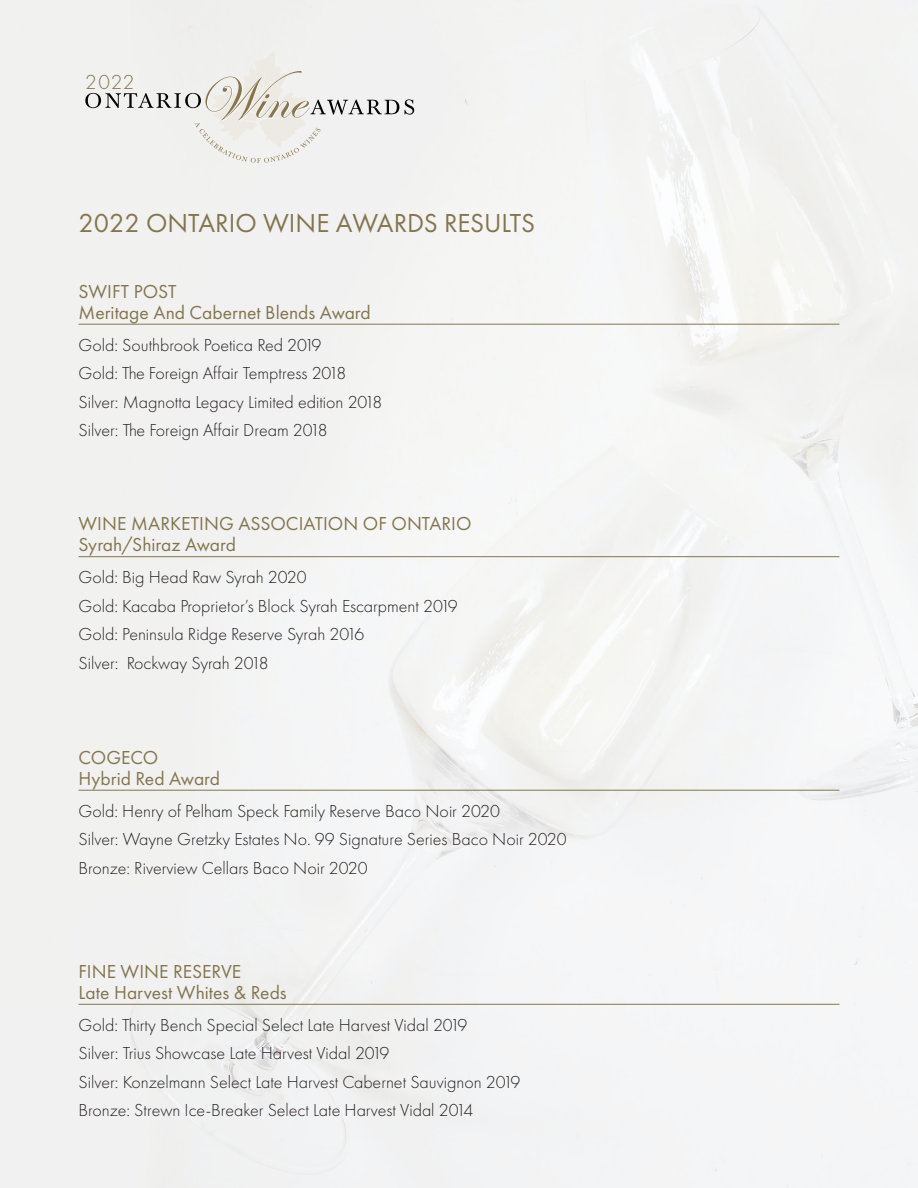
<style>
.page{position:relative;width:918px;height:1188px;background:#fff}
.page>*{position:absolute;margin:0;border:0;box-sizing:border-box;transform-origin:0 0}
.t1{font:27px "Futura PT";color:#83764e}
.t2{font:300 21px "Futura PT";color:#83764e}
.t3{font:19.5px "Futura PT";color:#83764e}
.t4{font:300 18px "Futura PT";color:#231f20}
</style>
<div class="page">
<svg style="left:405px;top:99px;width:9px;height:16px"></svg>
<svg style="left:85px;top:51px;width:314px;height:112px"></svg>
<hr style="left:79px;top:324px;width:760px;height:1px;background:#83764e">
<hr style="left:79px;top:556px;width:760px;height:1px;background:#83764e">
<hr style="left:79px;top:790px;width:760px;height:1px;background:#83764e">
<hr style="left:79px;top:1004px;width:760px;height:1px;background:#83764e">
<p class="t2" style="left:85px;top:70px;width:51px">2022</p>
<p class="t1" style="left:79px;top:207px;width:458px">2022 ONTARIO WINE AWARDS RESULTS</p>
<p class="t3" style="left:79px;top:280px;width:99px">SWIFT POST</p>
<p class="t3" style="left:79px;top:301px;width:294px">Meritage And Cabernet Blends Award</p>
<p class="t4" style="left:79px;top:334px;width:244px">Gold: Southbrook Poetica Red 2019</p>
<p class="t4" style="left:79px;top:363px;width:269px">Gold: The Foreign Affair Temptress 2018</p>
<p class="t4" style="left:79px;top:391px;width:305px">Silver: Magnotta Legacy Limited edition 2018</p>
<p class="t4" style="left:79px;top:420px;width:251px">Silver: The Foreign Affair Dream 2018</p>
<p class="t3" style="left:79px;top:512px;width:395px">WINE MARKETING ASSOCIATION OF ONTARIO</p>
<p class="t3" style="left:79px;top:533px;width:159px">Syrah/Shiraz Award</p>
<p class="t4" style="left:79px;top:567px;width:230px">Gold: Big Head Raw Syrah 2020</p>
<p class="t4" style="left:79px;top:595px;width:381px">Gold: Kacaba Proprietor’s Block Syrah Escarpment 2019</p>
<p class="t4" style="left:79px;top:624px;width:287px">Gold: Peninsula Ridge Reserve Syrah 2016</p>
<p class="t4" style="left:79px;top:652px;width:192px">Silver: Rockway Syrah 2018</p>
<p class="t3" style="left:79px;top:746px;width:81px">COGECO</p>
<p class="t3" style="left:79px;top:767px;width:143px">Hybrid Red Award</p>
<p class="t4" style="left:79px;top:801px;width:423px">Gold: Henry of Pelham Speck Family Reserve Baco Noir 2020</p>
<p class="t4" style="left:79px;top:829px;width:490px">Silver: Wayne Gretzky Estates No. 99 Signature Series Baco Noir 2020</p>
<p class="t4" style="left:79px;top:858px;width:291px">Bronze: Riverview Cellars Baco Noir 2020</p>
<p class="t3" style="left:79px;top:960px;width:164px">FINE WINE RESERVE</p>
<p class="t3" style="left:79px;top:981px;width:210px">Late Harvest Whites &amp; Reds</p>
<p class="t4" style="left:79px;top:1015px;width:390px">Gold: Thirty Bench Special Select Late Harvest Vidal 2019</p>
<p class="t4" style="left:79px;top:1043px;width:312px">Silver: Trius Showcase Late Harvest Vidal 2019</p>
<p class="t4" style="left:79px;top:1072px;width:443px">Silver: Konzelmann Select Late Harvest Cabernet Sauvignon 2019</p>
<p class="t4" style="left:79px;top:1100px;width:396px">Bronze: Strewn Ice-Breaker Select Late Harvest Vidal 2014</p>
</div>
